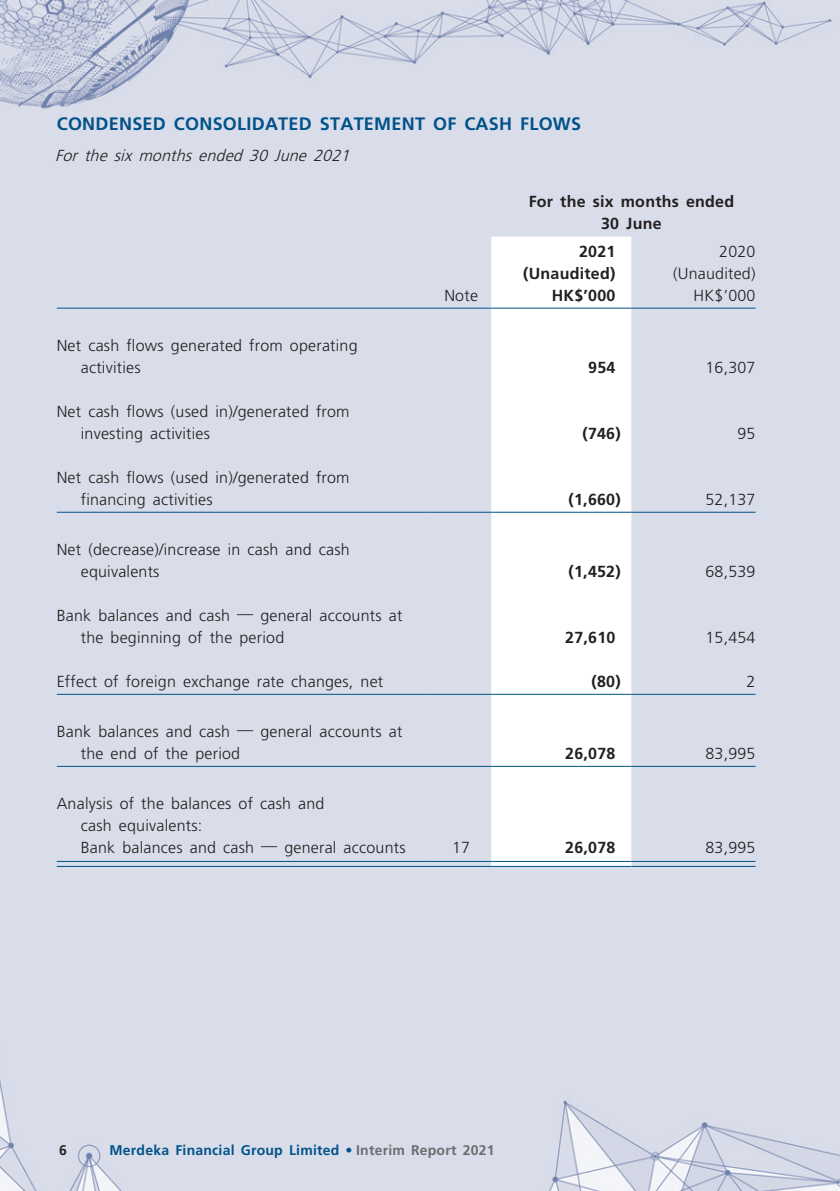
<style>
.page{position:relative;width:840px;height:1191px;background:#fff}
.page>*{position:absolute;margin:0;border:0;box-sizing:border-box;transform-origin:0 0}
._03_H1{font:700 18px "Frutiger LT Std";letter-spacing:.015em;color:#01528a}
._15_Table_Stub{font:300 16px/22px "Frutiger LT Std";letter-spacing:.015em;color:#231f20}
._01_Body_Text{font:700 16px/22px "Frutiger LT Std";letter-spacing:.015em;color:#231f20;text-align:center}
._01_Body_Text-2{font:300 16px "Frutiger LT Std";letter-spacing:.015em;color:#231f20}
._01_Body_Text-3{font:italic 300 16px "Frutiger LT Std";color:#231f20}
.t1{font:700 14px "Frutiger LT Std";letter-spacing:.015em;color:#01528a}
.t2{font:700 14px "Frutiger LT Std";color:#231f20}
.s1{color:#6c6d70}
</style>
<div class="page">
<div style="left:0;top:0;width:839px;height:1191px;background:#d9dde9"></div>
<svg style="left:491px;top:237px;width:140px;height:629px"></svg>
<hr style="left:57px;top:308px;width:374px;height:1px;background:#01528a">
<hr style="left:431px;top:308px;width:60px;height:1px;background:#01528a">
<hr style="left:491px;top:308px;width:140px;height:1px;background:#01528a">
<hr style="left:631px;top:308px;width:124px;height:1px;background:#01528a">
<hr style="left:57px;top:512px;width:374px;height:1px;background:#01528a">
<hr style="left:431px;top:512px;width:60px;height:1px;background:#01528a">
<hr style="left:491px;top:512px;width:140px;height:1px;background:#01528a">
<hr style="left:631px;top:512px;width:124px;height:1px;background:#01528a">
<hr style="left:57px;top:694px;width:374px;height:1px;background:#01528a">
<hr style="left:431px;top:694px;width:60px;height:1px;background:#01528a">
<hr style="left:491px;top:694px;width:140px;height:1px;background:#01528a">
<hr style="left:631px;top:694px;width:124px;height:1px;background:#01528a">
<hr style="left:57px;top:766px;width:374px;height:1px;background:#01528a">
<hr style="left:431px;top:766px;width:60px;height:1px;background:#01528a">
<hr style="left:491px;top:766px;width:140px;height:1px;background:#01528a">
<hr style="left:631px;top:766px;width:124px;height:1px;background:#01528a">
<hr style="left:57px;top:861px;width:374px;height:1px;background:#01528a">
<hr style="left:57px;top:866px;width:374px;height:1px;background:#01528a">
<hr style="left:431px;top:861px;width:60px;height:1px;background:#01528a">
<hr style="left:431px;top:866px;width:60px;height:1px;background:#01528a">
<hr style="left:491px;top:861px;width:140px;height:1px;background:#01528a">
<hr style="left:491px;top:866px;width:140px;height:1px;background:#01528a">
<hr style="left:631px;top:861px;width:124px;height:1px;background:#01528a">
<hr style="left:631px;top:866px;width:124px;height:1px;background:#01528a">
<p class="_03_H1" style="left:57px;top:113px;width:525px">CONDENSED CONSOLIDATED STATEMENT OF CASH FLOWS</p>
<p class="_01_Body_Text-3" style="left:55px;top:146px;width:300px">For the six months ended 30 June 2021</p>
<p class="_01_Body_Text" style="left:528px;top:190px;width:207px">For the six months ended<br>30 June</p>
<p class="_01_Body_Text" style="left:578px;top:240px;width:38px">2021</p>
<p class="_01_Body_Text-2" style="left:718px;top:242px;width:38px">2020</p>
<p class="_01_Body_Text" style="left:523px;top:262px;width:94px">(Unaudited)</p>
<p class="_01_Body_Text-2" style="left:672px;top:264px;width:84px">(Unaudited)</p>
<p class="_01_Body_Text-2" style="left:444px;top:286px;width:35px">Note</p>
<p class="_01_Body_Text" style="left:551px;top:284px;width:65px">HK$’000</p>
<p class="_01_Body_Text-2" style="left:693px;top:286px;width:63px">HK$’000</p>
<p class="_15_Table_Stub" style="left:81px;top:334px;width:278px;text-indent:-24px">Net cash flows generated from operating activities</p>
<p class="_01_Body_Text" style="left:588px;top:356px;width:29px">954</p>
<p class="_01_Body_Text-2" style="left:705px;top:358px;width:52px">16,307</p>
<p class="_15_Table_Stub" style="left:81px;top:400px;width:270px;text-indent:-24px">Net cash flows (used in)/generated from investing activities</p>
<p class="_15_Table_Stub" style="left:81px;top:466px;width:270px;text-indent:-24px">Net cash flows (used in)/generated from financing activities</p>
<p class="_15_Table_Stub" style="left:81px;top:538px;width:270px;text-indent:-24px">Net (decrease)/increase in cash and cash equivalents</p>
<p class="_15_Table_Stub" style="left:81px;top:604px;width:323px;text-indent:-24px">Bank balances and cash — general accounts at the beginning of the period</p>
<p class="_01_Body_Text" style="left:582px;top:422px;width:40px">(746)</p>
<p class="_01_Body_Text-2" style="left:737px;top:424px;width:20px">95</p>
<p class="_01_Body_Text" style="left:568px;top:488px;width:54px">(1,660)</p>
<p class="_01_Body_Text-2" style="left:705px;top:490px;width:52px">52,137</p>
<p class="_01_Body_Text" style="left:568px;top:560px;width:54px">(1,452)</p>
<p class="_01_Body_Text-2" style="left:705px;top:562px;width:52px">68,539</p>
<p class="_01_Body_Text" style="left:565px;top:626px;width:52px">27,610</p>
<p class="_01_Body_Text-2" style="left:705px;top:628px;width:52px">15,454</p>
<p class="_15_Table_Stub" style="left:57px;top:670px;width:328px">Effect of foreign exchange rate changes, net</p>
<p class="_01_Body_Text" style="left:591px;top:670px;width:31px">(80)</p>
<p class="_01_Body_Text-2" style="left:746px;top:672px;width:10px">2</p>
<p class="_15_Table_Stub" style="left:81px;top:720px;width:323px;text-indent:-24px">Bank balances and cash — general accounts at the end of the period</p>
<p class="_01_Body_Text" style="left:565px;top:742px;width:52px">26,078</p>
<p class="_01_Body_Text-2" style="left:705px;top:744px;width:52px">83,995</p>
<p class="_15_Table_Stub" style="left:81px;top:792px;width:245px;text-indent:-24px">Analysis of the balances of cash and cash equivalents:</p>
<p class="_15_Table_Stub" style="left:81px;top:836px;width:326px">Bank balances and cash — general accounts</p>
<p class="_01_Body_Text-2" style="left:452px;top:838px;width:20px">17</p>
<p class="_01_Body_Text" style="left:565px;top:836px;width:52px">26,078</p>
<p class="_01_Body_Text-2" style="left:705px;top:838px;width:52px">83,995</p>
<p class="t2" style="left:59px;top:1142px;width:9px">6</p>
<p class="t1" style="left:109px;top:1142px;width:386px">Merdeka Financial Group Limited • <span class="s1">Interim Report 2021</span></p>
</div>
